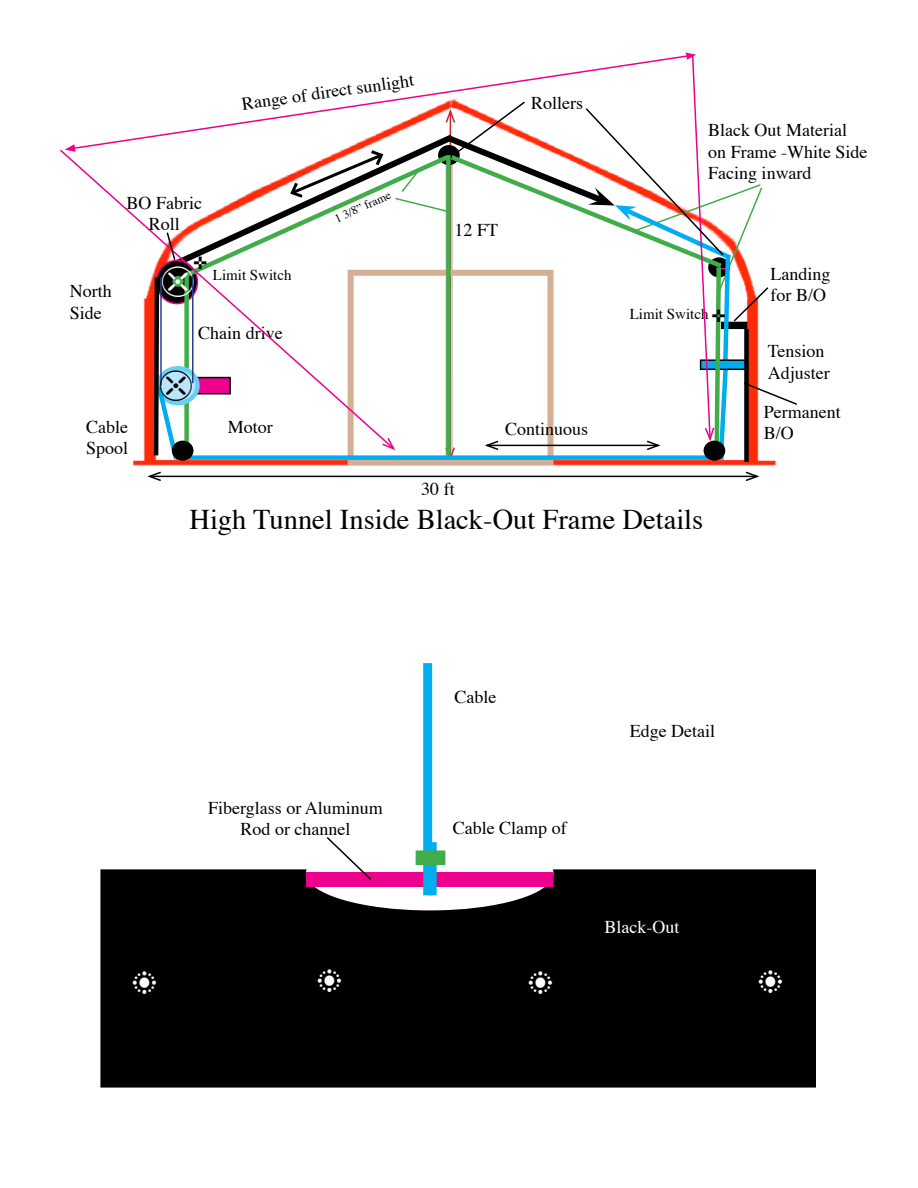
<style>
.page{position:relative;width:918px;height:1188px;background:#fff}
.page>*{position:absolute;margin:0;border:0;box-sizing:border-box;transform-origin:0 0}
.t1{font:43.5px "Monotype Sorts";color:#fff}
.t2{font:43.5px "Monotype Sorts";color:#000}
.t3{font:33px "Monotype Sorts";color:#fff}
.t4{font:28.5px "Times";color:#000}
.t5{font:18px/21.6px "Times";color:#000}
.t6{font:18px "Times";color:#fff}
.t7{font:18px "Monotype Sorts";color:#000}
.t8{font:15px "Times";color:#000}
.t9{font:12px "Times";color:#000}
</style>
<div class="page">
<div style="left:101px;top:870px;width:714px;height:217px;background:#000"></div>
<div style="left:100px;top:869px;width:716px;height:219px;border:2px solid #000"></div>
<div style="left:307px;top:837px;width:246px;height:73px;background:#fff;border-radius:50%"></div>
<div style="left:306px;top:836px;width:248px;height:74px;border:2px solid #fff;border-radius:50%"></div>
<div style="left:306px;top:872px;width:247px;height:15px;background:#ec008c"></div>
<div style="left:423px;top:663px;width:9px;height:232px;background:#00aeef"></div>
<div style="left:428px;top:842px;width:9px;height:53px;background:#00aeef"></div>
<div style="left:416px;top:850px;width:29px;height:15px;background:#41ad49;border:2px solid #41ad49"></div>
<svg style="left:325px;top:837px;width:48px;height:43px"></svg>
<svg style="left:60px;top:149px;width:85px;height:302px"></svg>
<svg style="left:76px;top:136px;width:69px;height:14px"></svg>
<svg style="left:65px;top:144px;width:11px;height:8px"></svg>
<svg style="left:145px;top:52px;width:652px;height:429px"></svg>
<div style="left:173px;top:441px;width:20px;height:19px;background:#000;border-radius:50%"></div>
<div style="left:172px;top:441px;width:22px;height:20px;border:2px solid #000;border-radius:50%"></div>
<div style="left:704px;top:441px;width:21px;height:19px;background:#000;border-radius:50%"></div>
<div style="left:704px;top:441px;width:21px;height:20px;border:2px solid #000;border-radius:50%"></div>
<p class="t5" style="left:240px;top:92px;width:175px;rotate:-8deg">Range of direct sunlight</p>
<p class="t5" style="left:531px;top:90px;width:54px">Rollers</p>
<p class="t5" style="left:70px;top:279px;width:43px">North<br>Side</p>
<p class="t5" style="left:127px;top:190px;width:77px;text-align:center">BO Fabric<br>Roll</p>
<p class="t7" style="left:194px;top:255px;width:15px">;</p>
<h1 class="t1" style="left:161px;top:262px;width:36px">'</h1>
<p class="t8" style="left:213px;top:261px;width:80px">Limit Switch</p>
<p class="t5" style="left:198px;top:321px;width:86px">Chain drive</p>
<h1 class="t2" style="left:159px;top:366px;width:36px">'</h1>
<p class="t5" style="left:86px;top:414px;width:44px">Cable<br>Spool</p>
<p class="t5" style="left:228px;top:414px;width:46px">Motor</p>
<p class="t9" style="left:331px;top:209px;width:62px;rotate:-25deg">1 3/8” frame</p>
<p class="t5" style="left:454px;top:218px;width:45px">12 FT</p>
<p class="t5" style="left:421px;top:476px;width:35px">30 ft</p>
<p class="t5" style="left:505px;top:416px;width:85px">Continuous</p>
<p class="t5" style="left:708px;top:118px;width:161px">Black Out Material on Frame -White Side<br>Facing inward</p>
<p class="t8" style="left:630px;top:300px;width:80px">Limit Switch</p>
<p class="t7" style="left:712px;top:308px;width:15px">;</p>
<p class="t5" style="left:771px;top:261px;width:61px">Landing for B/O</p>
<p class="t5" style="left:768px;top:339px;width:63px">Tension<br>Adjuster</p>
<p class="t5" style="left:764px;top:399px;width:78px">Permanent<br>B/O</p>
<h3 class="t4" style="left:189px;top:492px;width:515px">High Tunnel Inside Black-Out Frame Details</h3>
<p class="t5" style="left:208px;top:795px;width:176px;text-align:center">Fiberglass or Aluminum<br>Rod or channel</p>
<p class="t5" style="left:455px;top:684px;width:43px">Cable</p>
<p class="t5" style="left:453px;top:816px;width:115px">Cable Clamp of</p>
<p class="t5" style="left:630px;top:718px;width:87px">Edge Detail</p>
<p class="t6" style="left:604px;top:910px;width:76px">Black-Out</p>
<h2 class="t3" style="left:132px;top:968px;width:28px">b</h2>
<h2 class="t3" style="left:316px;top:966px;width:28px">b</h2>
<h2 class="t3" style="left:527px;top:968px;width:28px">b</h2>
<h2 class="t3" style="left:757px;top:967px;width:28px">b</h2>
</div>
